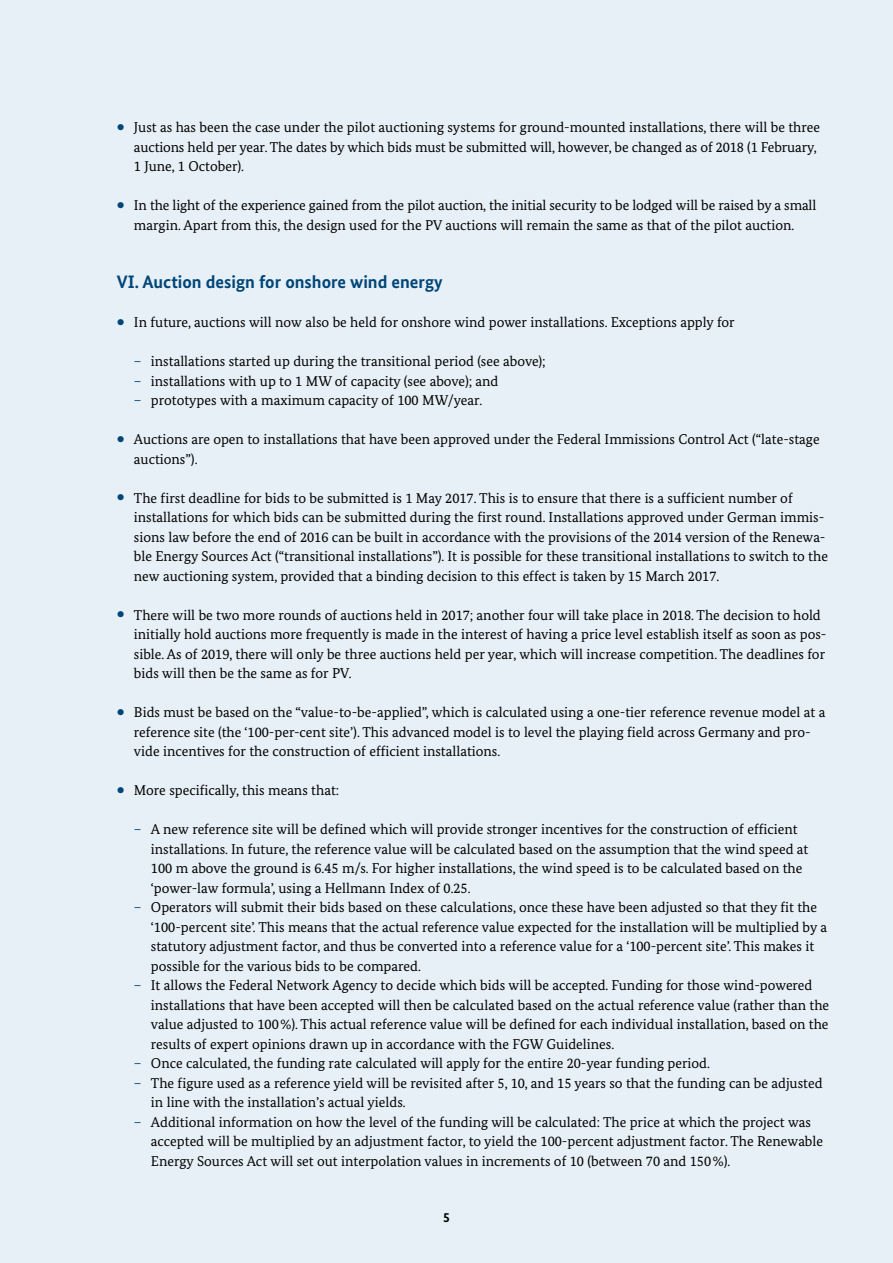
<style>
.page{position:relative;width:893px;height:1263px;background:#e6f0f6}
.page>*{position:absolute;margin:0;border:0;box-sizing:border-box;transform-origin:0 0}
.t1{font:700 18px "Bundes Sans";color:#004578}
.t2{font:14.25px/19.5px "Bundes Serif";color:#000}
.t3{font:700 13.5px "Bundes Sans";color:#000}
.s1{color:#004578}
</style>
<div class="page">
<p class="t2" style="left:134px;top:117px;width:688px">Just as has been the case under the pilot auctioning systems for ground-mounted installations, there will be three auctions held per year. The dates by which bids must be submitted will, however, be changed as of 2018 (1 February,<br>1 June, 1 October).</p>
<p class="t2" style="left:134px;top:195px;width:684px">In the light of the experience gained from the pilot auction, the initial security to be lodged will be raised by a small margin. Apart from this, the design used for the PV auctions will remain the same as that of the pilot auction.</p>
<h2 class="t1" style="left:117px;top:271px;width:327px">VI. Auction design for onshore wind energy</h2>
<p class="t2" style="left:134px;top:312px;width:602px">In future, auctions will now also be held for onshore wind power installations. Exceptions apply for</p>
<p class="t2" style="left:134px;top:351px;width:413px"><span class="s1">–</span> installations started up during the transitional period (see above);</p>
<p class="t2" style="left:134px;top:371px;width:366px"><span class="s1">–</span> installations with up to 1 MW of capacity (see above); and</p>
<p class="t2" style="left:134px;top:390px;width:350px"><span class="s1">–</span> prototypes with a maximum capacity of 100 MW/year.</p>
<p class="t2" style="left:134px;top:429px;width:687px">Auctions are open to installations that have been approved under the Federal Immissions Control Act (“late-stage auctions”).</p>
<p class="t2" style="left:134px;top:488px;width:696px">The first deadline for bids to be submitted is 1 May 2017. This is to ensure that there is a sufficient number of installations for which bids can be submitted during the first round. Installations approved under German immis&shy;sions law before the end of 2016 can be built in accordance with the provisions of the 2014 version of the Renewa&shy;ble Energy Sources Act (“transitional installations”). It is possible for these transitional installations to switch to the new auctioning system, provided that a binding decision to this effect is taken by 15 March 2017.</p>
<p class="t2" style="left:134px;top:605px;width:694px">There will be two more rounds of auctions held in 2017; another four will take place in 2018. The decision to hold initially hold auctions more frequently is made in the interest of having a price level establish itself as soon as pos&shy;sible. As of 2019, there will only be three auctions held per year, which will increase competition. The deadlines for bids will then be the same as for PV.</p>
<p class="t2" style="left:134px;top:702px;width:693px">Bids must be based on the “value-to-be-applied”, which is calculated using a one-tier reference revenue model at a reference site (the ‘100-per-cent site’). This advanced model is to level the playing field across Germany and pro&shy;vide incentives for the construction of efficient installations.</p>
<p class="t2" style="left:134px;top:780px;width:207px">More specifically, this means that:</p>
<p class="t2" style="left:151px;top:819px;width:659px;text-indent:-17px"><span class="s1">–</span> A new reference site will be defined which will provide stronger incentives for the construction of efficient installations. In future, the reference value will be calculated based on the assumption that the wind speed at 100 m above the ground is 6.45 m/s. For higher installations, the wind speed is to be calculated based on the ‘power-law formula’, using a Hellmann Index of 0.25.</p>
<p class="t2" style="left:151px;top:897px;width:678px;text-indent:-17px"><span class="s1">–</span> Operators will submit their bids based on these calculations, once these have been adjusted so that they fit the ‘100-percent site’. This means that the actual reference value expected for the installation will be multiplied by a statutory adjustment factor, and thus be converted into a reference value for a ‘100-percent site’. This makes it possible for the various bids to be compared.</p>
<p class="t2" style="left:151px;top:975px;width:680px;text-indent:-17px"><span class="s1">–</span> It allows the Federal Network Agency to decide which bids will be accepted. Funding for those wind-powered installations that have been accepted will then be calculated based on the actual reference value (rather than the value adjusted to 100%). This actual reference value will be defined for each individual installation, based on the results of expert opinions drawn up in accordance with the FGW Guidelines.</p>
<p class="t2" style="left:134px;top:1053px;width:577px"><span class="s1">–</span> Once calculated, the funding rate calculated will apply for the entire 20-year funding period.</p>
<p class="t2" style="left:151px;top:1073px;width:673px;text-indent:-17px"><span class="s1">–</span> The figure used as a reference yield will be revisited after 5, 10, and 15 years so that the funding can be adjusted in line with the installation’s actual yields.</p>
<p class="t2" style="left:151px;top:1112px;width:674px;text-indent:-17px"><span class="s1">–</span> Additional information on how the level of the funding will be calculated: The price at which the project was accepted will be multiplied by an adjustment factor, to yield the 100-percent adjustment factor. The Renewable<br>Energy Sources Act will set out interpolation values in increments of 10 (between 70 and 150%).</p>
<p class="t3" style="left:443px;top:1209px;width:8px">5</p>
</div>
